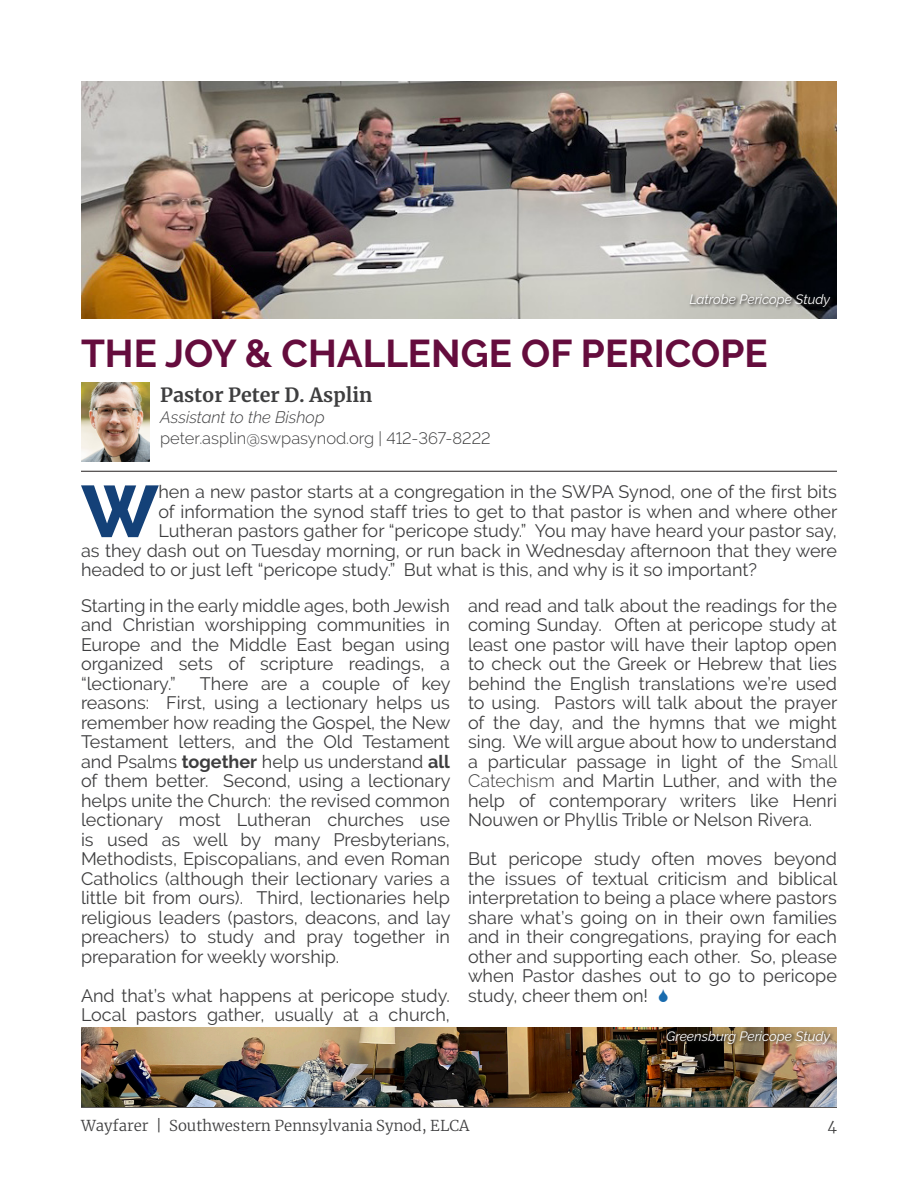
<style>
.page{position:relative;width:918px;height:1188px;background:#fff}
.page>*{position:absolute;margin:0;border:0;box-sizing:border-box;transform-origin:0 0}
.Body_Copy{font:800 72.9px "Raleway";color:#144178}
.Paragraph_Style_1{font:700 38.7px "Raleway";color:#650c3d}
.Body_Copy-2{font:700 19.5px "Merriweather";color:#3e3e3f}
.Body_Copy-3{font:18px/19.5px "Raleway";color:#3e3e3f;text-align:justify}
.Body_Copy-4{font:300 16.5px "Raleway";color:#3e3e3f}
.Body_Copy-5{font:italic 300 16.5px "Raleway";color:#3e3e3f}
.t1{font:300 15px "Merriweather";color:#3e3e3f}
.Body_Copy-6{font:italic 13.5px "Raleway";color:#fff}
.s1{font-weight:300}
.s2{font-weight:700}
</style>
<div class="page">
<hr style="left:81px;top:1106px;width:756px;height:2px;background:#231f20">
<img style="left:81px;top:383px;width:68px;height:78px">
<img style="left:81px;top:81px;width:756px;height:238px">
<hr style="left:81px;top:471px;width:756px;height:1px;background:#231f20">
<svg style="left:688px;top:293px;width:146px;height:18px;background:#83827f"></svg>
<img style="left:81px;top:1028px;width:756px;height:78px">
<svg style="left:665px;top:1029px;width:169px;height:18px;background:#6c593f"></svg>
<p class="Body_Copy-6" style="left:689px;top:292px;width:142px">Latrobe Pericope Study</p>
<p class="Paragraph_Style_1" style="left:81px;top:331px;width:688px">THE JOY &amp; CHALLENGE OF PERICOPE</p>
<p class="Body_Copy-2" style="left:160px;top:381px;width:214px">Pastor Peter D. Asplin</p>
<p class="Body_Copy-5" style="left:160px;top:408px;width:166px">Assistant to the Bishop</p>
<p class="Body_Copy-4" style="left:160px;top:429px;width:332px">peter.asplin@swpasynod.org | 412-367-8222</p>
<p class="Body_Copy" style="left:81px;top:470px;width:78px">W</p>
<p class="Body_Copy-3" style="left:158px;top:482px;width:680px">hen a new pastor starts at a congregation in the SWPA Synod, one of the first bits</p>
<p class="Body_Copy-3" style="left:158px;top:502px;width:681px">of information the synod staff tries to get to that pastor is when and where other</p>
<p class="Body_Copy-3" style="left:158px;top:521px;width:680px">Lutheran pastors gather for “pericope study.” You may have heard your pastor say,</p>
<p class="Body_Copy-3" style="left:81px;top:541px;width:757px">as they dash out on Tuesday morning, or run back in Wednesday afternoon that they were</p>
<p class="Body_Copy-3" style="left:81px;top:560px;width:678px">headed to or just left “pericope study.” But what is this, and why is it so important?</p>
<p class="Body_Copy-3" style="left:81px;top:596px;width:370px">Starting in the early middle ages, both Jewish and Christian worshipping communities in Europe and the Middle East began using organized sets of scripture readings, a “lectionary.”</p>
<p class="Body_Copy-3" style="left:468px;top:596px;width:371px">and read and talk about the readings for the coming Sunday. Often at pericope study at least one pastor will have their laptop open to check out the Greek or Hebrew that lies behind the English translations we’re used to using. Pastors will talk about the prayer of the day, and the hymns that we might sing. We will argue about how to understand a particular passage in light of the S<span class="s1">mall Catechism</span> and Martin Luther, and with the help of contemporary writers like Henri Nouwen or Phyllis Trible or Nelson Rivera.</p>
<p class="Body_Copy-3" style="left:468px;top:849px;width:371px">But pericope study often moves beyond the issues of textual criticism and biblical interpretation to being a place where pastors share what’s going on in their own families and in their congregations, praying for each other and supporting each other. So, please when Pastor dashes out to go to pericope study, cheer them on!</p>
<p class="Body_Copy-3" style="left:81px;top:674px;width:371px;text-indent:119px">There are a couple of key reasons: First, using a lectionary helps us remember how reading the Gospel, the New Testament letters, and the Old Testament and Psalms <span class="s2">together</span> help us understand <span class="s2">all </span>of them better. Second, using a lectionary helps unite the Church: the revised common lectionary most Lutheran churches use is used as well by many Presbyterians, Methodists, Episcopalians, and even Roman Catholics (although their lectionary varies a little bit from ours). Third, lectionaries help religious leaders (pastors, deacons, and lay preachers) to study and pray together in preparation for weekly worship.</p>
<p class="Body_Copy-3" style="left:81px;top:986px;width:371px">And that’s what happens at pericope study.<br>Local pastors gather, usually at a church,</p>
<p class="Body_Copy-6" style="left:666px;top:1028px;width:165px">Greensburg Pericope Study</p>
<p class="t1" style="left:81px;top:1115px;width:390px">Wayfarer | Southwestern Pennsylvania Synod, ELCA</p>
<p class="t1" style="left:828px;top:1115px;width:11px">4</p>
</div>
